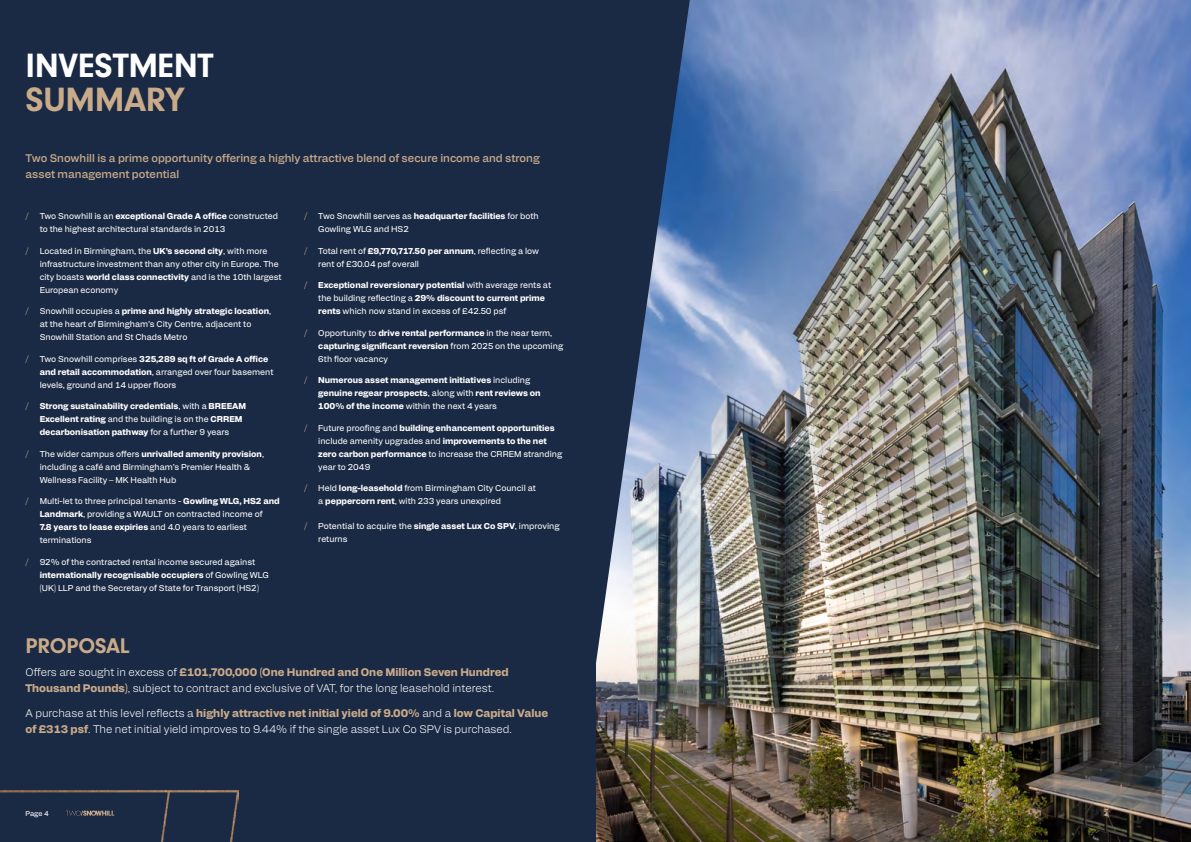
<style>
.page{position:relative;width:1191px;height:842px;background:#fff}
.page>*{position:absolute;margin:0;border:0;box-sizing:border-box;transform-origin:0 0}
.t1{font:700 35px "Neuzeit Gro";letter-spacing:-.01em;color:#fff}
.t2{font:700 35px "Neuzeit Gro";letter-spacing:-.01em;color:#c9ab8a}
.t3{font:700 22px "Neuzeit Gro";letter-spacing:-.01em;color:#c9ab8a}
.t4{font:300 11px/16px "Alfabet";color:#fff}
.t5{font:500 11px/16px "Alfabet";color:#c9ab8a}
.t6{font:8.5px/13px "Alfabet";color:#fff}
.t7{font:800 8.5px/13px "Alfabet";color:#fff}
.t8{font:8.5px "Alfabet";color:#c9ab8a}
.t9{font:7px "Alfabet";color:#fff}
.s1{font-weight:800}
.s2{font-weight:400}
.s3{font-weight:800;color:#c9ab8a}
</style>
<div class="page">
<img style="left:690px;top:0;width:501px;height:842px">
<div style="left:0;top:0;width:595px;height:842px;background:#1a2944"></div>
<img style="left:595px;top:0;width:95px;height:842px">
<img style="left:0;top:791px;width:239px;height:51px">
<img style="left:66px;top:810px;width:48px;height:6px">
<h1 class="t1" style="left:26px;top:46px;width:190px">INVESTMENT</h1>
<h1 class="t2" style="left:26px;top:80px;width:161px">SUMMARY</h1>
<p class="t5" style="left:26px;top:149px;width:516px">Two Snowhill is a prime opportunity offering a highly attractive blend of secure income and strong asset management potential</p>
<p class="t8" style="left:26px;top:210px;width:5px">/</p>
<p class="t6" style="left:40px;top:209px;width:240px">Two Snowhill is an <span class="s1">exceptional Grade A office</span> constructed to the highest architectural standards in 2013</p>
<p class="t8" style="left:26px;top:245px;width:5px">/</p>
<p class="t6" style="left:40px;top:244px;width:243px">Located in Birmingham, the <span class="s1">UK’s second city</span>, with more infrastructure investment than any other city in Europe. The city boasts <span class="s1">world class connectivity</span> and is the 10th largest European economy</p>
<p class="t8" style="left:26px;top:305px;width:5px">/</p>
<p class="t6" style="left:40px;top:304px;width:233px">Snowhill occupies a <span class="s1">prime and highly strategic location</span>, at the heart of Birmingham’s City Centre, adjacent to<br>Snowhill Station and St Chads Metro</p>
<p class="t8" style="left:26px;top:353px;width:5px">/</p>
<p class="t6" style="left:40px;top:352px;width:235px">Two Snowhill comprises <span class="s1">325,289 sq ft of Grade A office and retail accommodation</span>, arranged over four basement levels, ground and 14 upper floors</p>
<p class="t8" style="left:26px;top:400px;width:5px">/</p>
<p class="t7" style="left:40px;top:399px;width:208px">Strong sustainability credentials<span class="s2">, with a</span> BREEAM<br>Excellent rating <span class="s2">and the building is on the</span> CRREM decarbonisation pathway <span class="s2">for a further 9 years</span></p>
<p class="t8" style="left:26px;top:448px;width:5px">/</p>
<p class="t6" style="left:40px;top:447px;width:226px">The wider campus offers <span class="s1">unrivalled amenity provision</span>, including a café and Birmingham’s Premier Health &amp;<br>Wellness Facility – MK Health Hub</p>
<p class="t8" style="left:26px;top:495px;width:5px">/</p>
<p class="t6" style="left:40px;top:494px;width:241px">Multi-let to three principal tenants - <span class="s1">Gowling WLG, HS2 and Landmark</span>, providing a WAULT on contracted income of<br><span class="s1">7.8 years to lease expiries</span> and 4.0 years to earliest terminations</p>
<p class="t8" style="left:26px;top:556px;width:5px">/</p>
<p class="t6" style="left:40px;top:555px;width:231px">92% of the contracted rental income secured against <span class="s1">internationally recognisable occupiers</span> of Gowling WLG (UK) LLP and the Secretary of State for Transport (HS2)</p>
<h2 class="t3" style="left:26px;top:633px;width:106px">PROPOSAL</h2>
<p class="t8" style="left:304px;top:210px;width:5px">/</p>
<p class="t6" style="left:318px;top:209px;width:222px">Two Snowhill serves as <span class="s1">headquarter facilities</span> for both<br>Gowling WLG and HS2</p>
<p class="t8" style="left:304px;top:245px;width:5px">/</p>
<p class="t6" style="left:318px;top:244px;width:222px">Total rent of <span class="s1">£9,770,717.50 per annum</span>, reflecting a low rent of £30.04 psf overall</p>
<p class="t8" style="left:304px;top:279px;width:5px">/</p>
<p class="t6" style="left:318px;top:278px;width:234px"><span class="s1">Exceptional reversionary potential</span> with average rents at the building reflecting a <span class="s1">29% discount to current prime rents</span> which now stand in excess of £42.50 psf</p>
<p class="t8" style="left:304px;top:327px;width:5px">/</p>
<p class="t6" style="left:318px;top:326px;width:246px">Opportunity to <span class="s1">drive rental performance</span> in the near term, <span class="s1">capturing significant reversion</span> from 2025 on the upcoming<br>6th floor vacancy</p>
<p class="t8" style="left:304px;top:374px;width:5px">/</p>
<p class="t7" style="left:318px;top:373px;width:224px">Numerous asset management initiatives <span class="s2">including </span>genuine regear prospects<span class="s2">, along with</span> rent reviews on<br>100% of the income <span class="s2">within the next 4 years</span></p>
<p class="t8" style="left:304px;top:422px;width:5px">/</p>
<p class="t6" style="left:318px;top:421px;width:245px">Future proofing and <span class="s1">building enhancement opportunities </span>include amenity upgrades and <span class="s1">improvements to the net zero carbon performance</span> to increase the CRREM stranding year to 2049</p>
<p class="t8" style="left:304px;top:482px;width:5px">/</p>
<p class="t6" style="left:318px;top:481px;width:219px">Held <span class="s1">long-leasehold</span> from Birmingham City Council at a <span class="s1">peppercorn rent</span>, with 233 years unexpired</p>
<p class="t8" style="left:304px;top:520px;width:5px">/</p>
<p class="t6" style="left:318px;top:519px;width:243px">Potential to acquire the <span class="s1">single asset Lux Co SPV</span>, improving returns</p>
<p class="t4" style="left:26px;top:664px;width:484px">Offers are sought in excess of <span class="s3">£101,700,000 (One Hundred and One Million Seven Hundred<br>Thousand Pounds)</span>, subject to contract and exclusive of VAT, for the long leasehold interest.</p>
<p class="t4" style="left:26px;top:704px;width:524px">A purchase at this level reflects a <span class="s3">highly attractive net initial yield of 9.00%</span> and a <span class="s3">low Capital Value of £313 psf</span>. The net initial yield improves to 9.44% if the single asset Lux Co SPV is purchased.</p>
<p class="t9" style="left:26px;top:808px;width:25px">Page 4</p>
</div>
